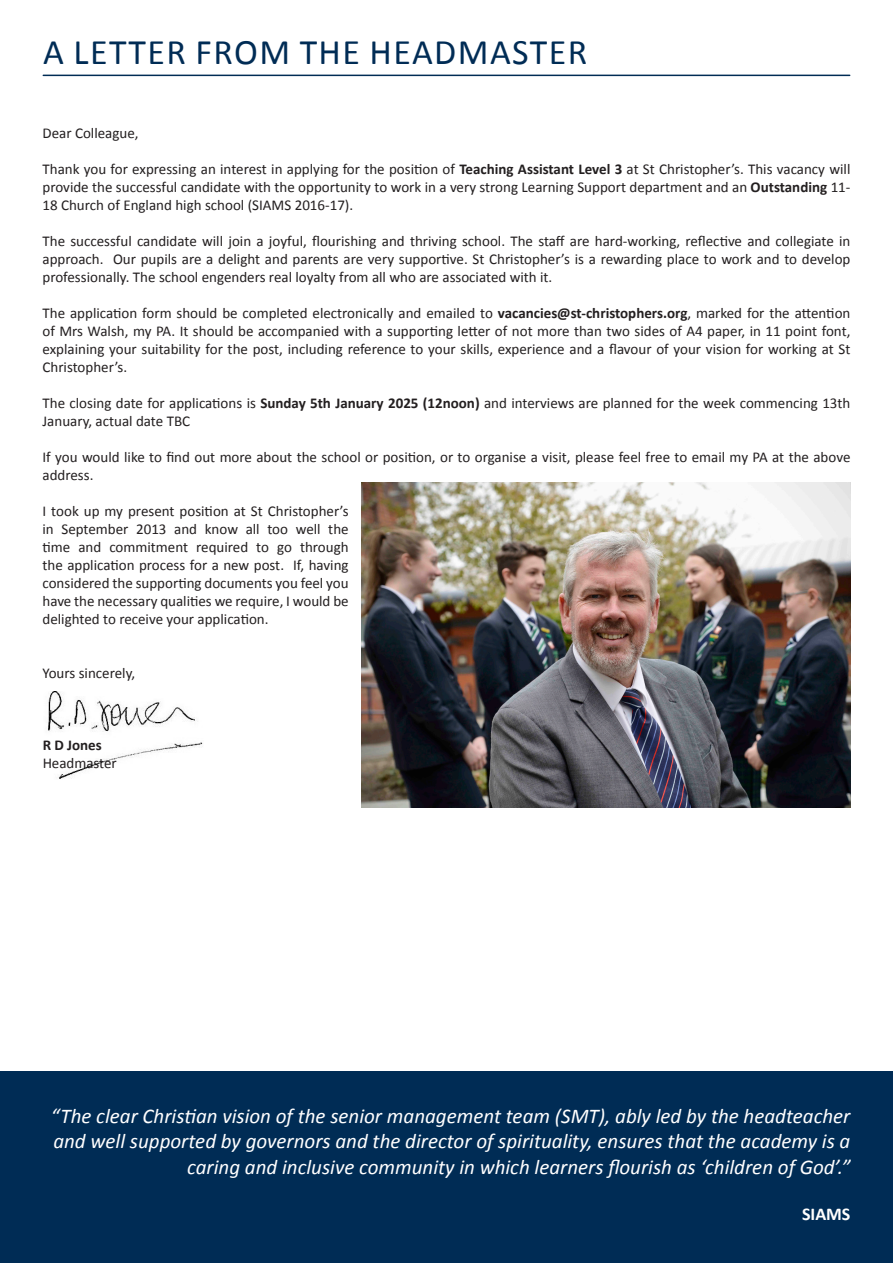
<style>
.page{position:relative;width:893px;height:1263px;background:#fff}
.page>*{position:absolute;margin:0;border:0;box-sizing:border-box;transform-origin:0 0}
.t1{font:36px "Calibri";letter-spacing:.04em;color:#002c55}
.t2{font:italic 21px/25.2px "Calibri";color:#fff;text-align:right}
.t3{font:700 18px "Calibri";color:#fff}
.t4{font:15px/18px "Calibri";color:#231f20;text-align:justify}
.t5{font:700 15px "Calibri";color:#231f20}
.s1{font-weight:700}
</style>
<div class="page">
<hr style="left:43px;top:75px;width:807px;height:1px;background:#002c55">
<img style="left:48px;top:692px;width:155px;height:87px">
<img style="left:361px;top:483px;width:489px;height:325px">
<div style="left:0;top:1071px;width:893px;height:192px;background:#002c55"></div>
<h1 class="t1" style="left:43px;top:27px;width:546px">A LETTER FROM THE HEADMASTER</h1>
<p class="t4" style="left:43px;top:124px;width:98px">Dear Colleague,</p>
<p class="t4" style="left:43px;top:160px;width:809px">Thank you for expressing an interest in applying for the position of <span class="s1">Teaching Assistant Level 3</span> at St Christopher’s. This vacancy will provide the successful candidate with the opportunity to work in a very strong Learning Support department and an <span class="s1">Outstanding</span> 11- 18 Church of England high school (SIAMS 2016-17).</p>
<p class="t4" style="left:43px;top:232px;width:809px">The successful candidate will join a joyful, flourishing and thriving school. The staff are hard-working, reflective and collegiate in approach. Our pupils are a delight and parents are very supportive. St Christopher’s is a rewarding place to work and to develop professionally. The school engenders real loyalty from all who are associated with it.</p>
<p class="t4" style="left:43px;top:304px;width:809px">The application form should be completed electronically and emailed to <span class="s1">vacancies@st-christophers.org</span>, marked for the attention of Mrs Walsh, my PA. It should be accompanied with a supporting letter of not more than two sides of A4 paper, in 11 point font, explaining your suitability for the post, including reference to your skills, experience and a flavour of your vision for working at St Christopher’s.</p>
<p class="t4" style="left:43px;top:394px;width:809px">The closing date for applications is <span class="s1">Sunday 5th January 2025 (12noon)</span> and interviews are planned for the week commencing 13th<br>January, actual date TBC</p>
<p class="t4" style="left:43px;top:448px;width:809px">If you would like to find out more about the school or position, or to organise a visit, please feel free to email my PA at the above address.</p>
<p class="t4" style="left:43px;top:502px;width:308px">I took up my present position at St Christopher’s in September 2013 and know all too well the time and commitment required to go through the application process for a new post. If, having considered the supporting documents you feel you have the necessary qualities we require, I would be delighted to receive your application.</p>
<p class="t4" style="left:43px;top:664px;width:94px">Yours sincerely,</p>
<p class="t5" style="left:43px;top:734px;width:61px">R D Jones</p>
<p class="t4" style="left:43px;top:754px;width:76px">Headmaster</p>
<p class="t2" style="left:51px;top:1103px;width:801px">“The clear Christian vision of the senior management team (SMT), ably led by the headteacher and well supported by governors and the director of spirituality, ensures that the academy is a caring and inclusive community in which learners flourish as ‘children of God’.”</p>
<p class="t3" style="left:802px;top:1202px;width:50px">SIAMS</p>
</div>
